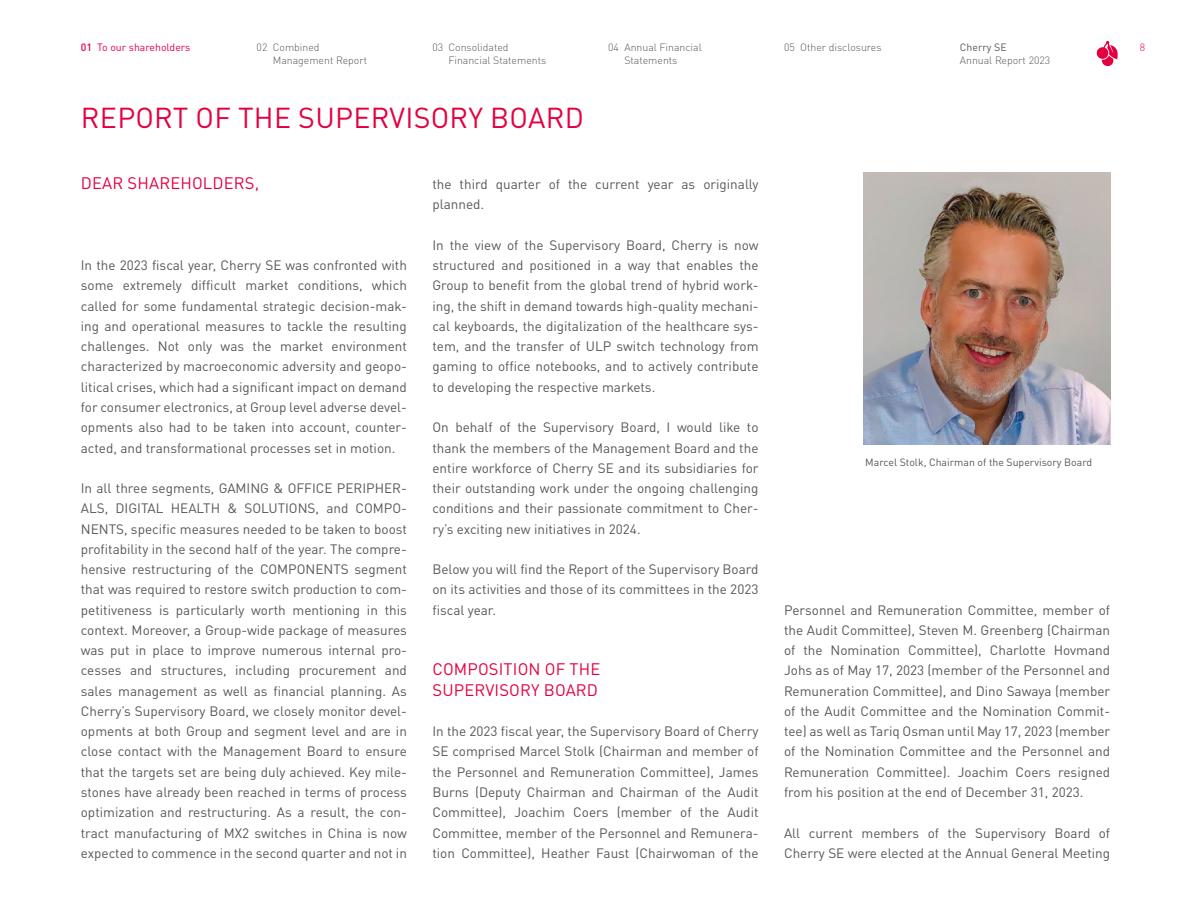
<style>
.page{position:relative;width:1191px;height:919px;background:#fff}
.page>*{position:absolute;margin:0;border:0;box-sizing:border-box;transform-origin:0 0}
.t1{font:28.5px "CHERRYDIN Pro";letter-spacing:.01em;color:#e40040}
.t2{font:16.5px/20.2px "CHERRYDIN Pro";letter-spacing:.01em;color:#e40040}
.t3{font:13.5px/20.2px "CHERRYDIN Pro";color:#575756;text-align:justify}
.t4{font:300 10.5px/13.5px "CHERRYDIN Pro";color:#575756}
.t5{font:10.5px "CHERRYDIN Pro";color:#575756}
.t6{font:10.5px "CHERRYDIN Pro";color:#e40040}
.t7{font:300 10.5px "CHERRYDIN Pro";color:#e40040}
.s1{font-weight:500}
</style>
<div class="page">
<img style="left:864px;top:172px;width:246px;height:272px">
<svg style="left:1096px;top:41px;width:22px;height:25px"></svg>
<p class="t4" style="left:273px;top:39px;width:96px;text-indent:-16px">02 Combined<br>Management Report</p>
<p class="t4" style="left:448px;top:39px;width:99px;text-indent:-16px">03 Consolidated<br>Financial Statements</p>
<p class="t4" style="left:624px;top:39px;width:79px;text-indent:-16px">04 Annual Financial<br>Statements</p>
<p class="t6" style="left:81px;top:39px;width:111px"><span class="s1">01</span> To our shareholders</p>
<p class="t4" style="left:784px;top:39px;width:99px">05 Other disclosures</p>
<h1 class="t1" style="left:81px;top:95px;width:504px">REPORT OF THE SUPERVISORY BOARD</h1>
<p class="t5" style="left:960px;top:39px;width:48px">Cherry SE</p>
<p class="t7" style="left:1140px;top:39px;width:7px">8</p>
<p class="t4" style="left:960px;top:53px;width:92px">Annual Report 2023</p>
<p class="t2" style="left:81px;top:171px;width:180px">DEAR SHAREHOLDERS,</p>
<p class="t3" style="left:81px;top:254px;width:328px">In the 2023 fiscal year, Cherry SE was confronted with some extremely difficult market conditions, which called for some fundamental strategic decision-mak&shy;ing and operational measures to tackle the resulting challenges. Not only was the market environment characterized by macroeconomic adversity and geopo&shy;litical crises, which had a significant impact on demand for consumer electronics, at Group level adverse devel&shy;opments also had to be taken into account, counter&shy;acted, and transformational processes set in motion.</p>
<p class="t3" style="left:81px;top:476px;width:328px">In all three segments, GAMING &amp; OFFICE PERIPHER-ALS, DIGITAL HEALTH &amp; SOLUTIONS, and COMPO-NENTS, specific measures needed to be taken to boost profitability in the second half of the year. The compre&shy;hensive restructuring of the COMPONENTS segment that was required to restore switch production to com&shy;petitiveness is particularly worth mentioning in this context. Moreover, a Group-wide package of measures was put in place to improve numerous internal pro&shy;cesses and structures, including procurement and sales management as well as financial planning. As Cherry’s Supervisory Board, we closely monitor devel&shy;opments at both Group and segment level and are in close contact with the Management Board to ensure that the targets set are being duly achieved. Key mile&shy;stones have already been reached in terms of process optimization and restructuring. As a result, the con&shy;tract manufacturing of MX2 switches in China is now expected to commence in the second quarter and not in</p>
<p class="t3" style="left:432px;top:173px;width:328px">the third quarter of the current year as originally planned.</p>
<p class="t3" style="left:432px;top:233px;width:328px">In the view of the Supervisory Board, Cherry is now structured and positioned in a way that enables the Group to benefit from the global trend of hybrid work&shy;ing, the shift in demand towards high-quality mechani&shy;cal keyboards, the digitalization of the healthcare sys&shy;tem, and the transfer of ULP switch technology from gaming to office notebooks, and to actively contribute to developing the respective markets.</p>
<p class="t3" style="left:432px;top:416px;width:327px">On behalf of the Supervisory Board, I would like to thank the members of the Management Board and the entire workforce of Cherry SE and its subsidiaries for their outstanding work under the ongoing challenging conditions and their passionate commitment to Cher&shy;ry’s exciting new initiatives in 2024.</p>
<p class="t3" style="left:432px;top:557px;width:327px">Below you will find the Report of the Supervisory Board on its activities and those of its committees in the 2023 fiscal year.</p>
<p class="t2" style="left:432px;top:657px;width:169px">COMPOSITION OF THE<br>SUPERVISORY BOARD</p>
<p class="t3" style="left:432px;top:719px;width:328px">In the 2023 fiscal year, the Supervisory Board of Cherry SE comprised Marcel Stolk (Chairman and member of the Personnel and Remuneration Committee), James Burns (Deputy Chairman and Chairman of the Audit Committee), Joachim Coers (member of the Audit Committee, member of the Personnel and Remunera&shy;tion Committee), Heather Faust (Chairwoman of the</p>
<p class="t5" style="left:865px;top:454px;width:228px">Marcel Stolk, Chairman of the Supervisory Board</p>
<p class="t3" style="left:784px;top:598px;width:328px">Personnel and Remuneration Committee, member of the Audit Committee), Steven M. Greenberg (Chairman of the Nomination Committee), Charlotte Hovmand Johs as of May 17, 2023 (member of the Personnel and Remuneration Committee), and Dino Sawaya (member of the Audit Committee and the Nomination Commit&shy;tee) as well as Tariq Osman until May 17, 2023 (member of the Nomination Committee and the Personnel and Remuneration Committee). Joachim Coers resigned from his position at the end of December 31, 2023.</p>
<p class="t3" style="left:784px;top:821px;width:328px">All current members of the Supervisory Board of<br>Cherry SE were elected at the Annual General Meeting</p>
</div>
